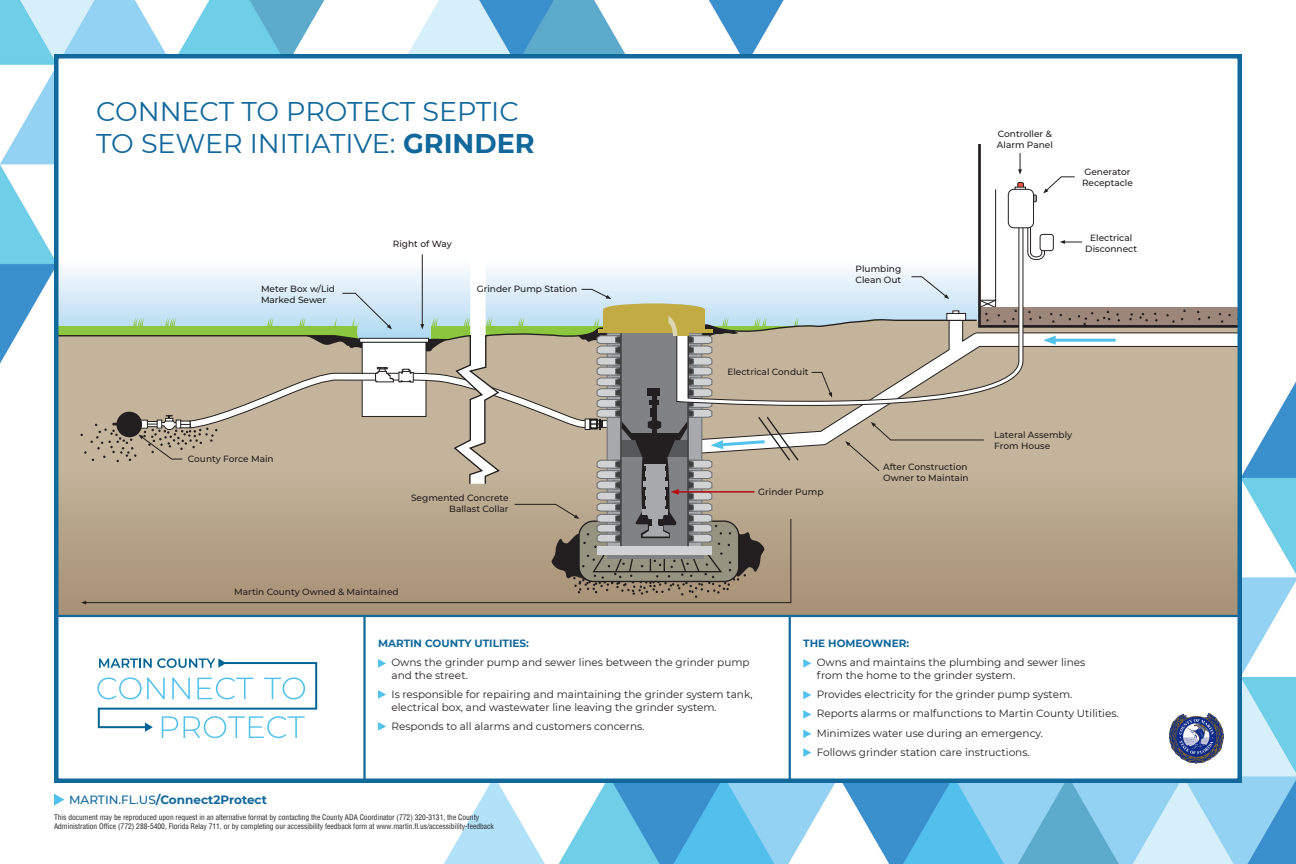
<style>
.page{position:relative;width:1296px;height:864px;background:#fff}
.page>*{position:absolute;margin:0;border:0;box-sizing:border-box;transform-origin:0 0}
.t1{font:27px/32.4px "Montserrat";color:#10689b}
.t2{font:700 12px "Montserrat";color:#10689b}
.t3{font:10.5px/12.6px "Montserrat";color:#231f20}
.t4{font:700 10.5px "Montserrat";color:#10689b}
.t5{font:500 9px/10.8px "Montserrat";color:#231f20}
.t6{font:condensed 7.5px/9px "Helvetica";color:#231f20}
.s1{font-weight:700}
.s2{font-weight:500}
</style>
<div class="page">
<img style="left:0;top:0;width:784px;height:363px">
<img style="left:444px;top:382px;width:852px;height:482px">
<div style="left:54px;top:54px;width:1188px;height:729px;background:#fff"></div>
<svg style="left:59px;top:454px;width:1178px;height:161px;background:#b19f85"></svg>
<svg style="left:1006px;top:329px;width:231px;height:125px;background:#c5b8a1"></svg>
<svg style="left:978px;top:145px;width:259px;height:184px"></svg>
<svg style="left:1028px;top:311px;width:4px;height:9px"></svg>
<svg style="left:1116px;top:313px;width:4px;height:9px"></svg>
<svg style="left:1078px;top:311px;width:32px;height:14px"></svg>
<svg style="left:1139px;top:313px;width:9px;height:9px"></svg>
<svg style="left:1129px;top:313px;width:4px;height:7px"></svg>
<svg style="left:1050px;top:313px;width:12px;height:10px"></svg>
<svg style="left:1166px;top:314px;width:9px;height:9px"></svg>
<svg style="left:1197px;top:311px;width:4px;height:9px"></svg>
<svg style="left:1219px;top:313px;width:12px;height:10px"></svg>
<svg style="left:1154px;top:313px;width:4px;height:9px"></svg>
<svg style="left:1027px;top:225px;width:18px;height:35px"></svg>
<div style="left:1040px;top:234px;width:13px;height:17px;background:#fff;border-radius:3px"></div>
<div style="left:1040px;top:234px;width:14px;height:17px;border:1px solid #231f20;border-radius:3px"></div>
<svg style="left:1006px;top:222px;width:18px;height:190px"></svg>
<div style="left:1017px;top:182px;width:7px;height:10px;border:1px solid #231f20"></div>
<div style="left:1030px;top:195px;width:7px;height:7px;border:1px solid #231f20"></div>
<div style="left:1008px;top:189px;width:26px;height:39px;background:#fff;border-radius:6px"></div>
<div style="left:1008px;top:189px;width:26px;height:39px;border:1px solid #231f20;border-radius:6px"></div>
<div style="left:59px;top:334px;width:22px;height:151px;background:#c3b49b"></div>
<svg style="left:97px;top:658px;width:220px;height:80px"></svg>
<hr style="left:363px;top:616px;width:3px;height:164px;background:#10689b">
<hr style="left:789px;top:616px;width:2px;height:164px;background:#10689b">
<img style="left:1170px;top:713px;width:54px;height:50px">
<hr style="left:56px;top:615px;width:1182px;height:2px;background:#10689b">
<svg style="left:378px;top:659px;width:8px;height:9px"></svg>
<svg style="left:378px;top:722px;width:8px;height:9px"></svg>
<svg style="left:378px;top:690px;width:8px;height:9px"></svg>
<svg style="left:803px;top:659px;width:8px;height:9px"></svg>
<svg style="left:803px;top:710px;width:8px;height:9px"></svg>
<svg style="left:803px;top:691px;width:8px;height:8px"></svg>
<svg style="left:803px;top:748px;width:8px;height:9px"></svg>
<svg style="left:803px;top:730px;width:8px;height:8px"></svg>
<svg style="left:54px;top:794px;width:10px;height:12px"></svg>
<svg style="left:1018px;top:153px;width:4px;height:22px"></svg>
<svg style="left:1043px;top:176px;width:33px;height:17px"></svg>
<svg style="left:1060px;top:240px;width:22px;height:4px"></svg>
<hr style="left:1051px;top:339px;width:65px;height:3px;background:#52c2ec">
<svg style="left:1043px;top:336px;width:13px;height:9px"></svg>
<svg style="left:81px;top:165px;width:925px;height:440px"></svg>
<div style="left:54px;top:54px;width:1188px;height:729px;border:4px solid #10689b"></div>
<h1 class="t1" style="left:96px;top:94px;width:440px">CONNECT TO PROTECT SEPTIC<br>TO SEWER INITIATIVE: <span class="s1">GRINDER</span></h1>
<p class="t5" style="left:261px;top:283px;width:76px">Meter Box w/Lid<br>Marked Sewer</p>
<p class="t5" style="left:393px;top:238px;width:60px">Right of Way</p>
<p class="t5" style="left:477px;top:283px;width:102px">Grinder Pump Station</p>
<p class="t5" style="left:188px;top:453px;width:87px">County Force Main</p>
<p class="t5" style="left:411px;top:493px;width:99px;text-align:right">Segmented Concrete<br>Ballast Collar</p>
<p class="t5" style="left:234px;top:587px;width:166px">Martin County Owned &amp; Maintained</p>
<p class="t5" style="left:856px;top:263px;width:47px">Plumbing<br>Clean Out</p>
<p class="t5" style="left:997px;top:128px;width:57px">Controller &amp;<br>Alarm Panel</p>
<p class="t5" style="left:1082px;top:166px;width:52px">Generator<br>Receptacle</p>
<p class="t5" style="left:1085px;top:232px;width:53px;text-align:center">Electrical<br>Disconnect</p>
<p class="t5" style="left:727px;top:366px;width:83px">Electrical Conduit</p>
<p class="t5" style="left:758px;top:486px;width:67px">Grinder Pump</p>
<p class="t5" style="left:883px;top:461px;width:87px">After Construction<br>Owner to Maintain</p>
<p class="t5" style="left:994px;top:429px;width:80px">Lateral Assembly<br>From House</p>
<p class="t4" style="left:378px;top:635px;width:152px">MARTIN COUNTY UTILITIES:</p>
<p class="t3" style="left:392px;top:656px;width:360px;text-indent:-10px">• Owns the grinder pump and sewer lines between the grinder pump and the street.</p>
<p class="t3" style="left:392px;top:688px;width:363px;text-indent:-10px">• Is responsible for repairing and maintaining the grinder system tank, electrical box, and wastewater line leaving the grinder system.</p>
<p class="t3" style="left:381px;top:719px;width:265px">• Responds to all alarms and customers concerns.</p>
<p class="t2" style="left:69px;top:791px;width:199px"><span class="s2">MARTIN.FL.US</span>/Connect2Protect</p>
<p class="t6" style="left:54px;top:813px;width:441px">This document may be reproduced upon request in an alternative format by contacting the County ADA Coordinator (772) 320-3131, the County<br>Administration Office (772) 288-5400, Florida Relay 711, or by completing our accessibility feedback form at www.martin.fl.us/accessibility-feedback</p>
<p class="t4" style="left:803px;top:635px;width:108px">THE HOMEOWNER:</p>
<p class="t3" style="left:817px;top:656px;width:270px;text-indent:-10px">• Owns and maintains the plumbing and sewer lines from the home to the grinder system.</p>
<p class="t3" style="left:807px;top:688px;width:267px">• Provides electricity for the grinder pump system.</p>
<p class="t3" style="left:807px;top:707px;width:314px">• Reports alarms or malfunctions to Martin County Utilities.</p>
<p class="t3" style="left:807px;top:726px;width:238px">• Minimizes water use during an emergency.</p>
<p class="t3" style="left:807px;top:746px;width:225px">• Follows grinder station care instructions.</p>
</div>
